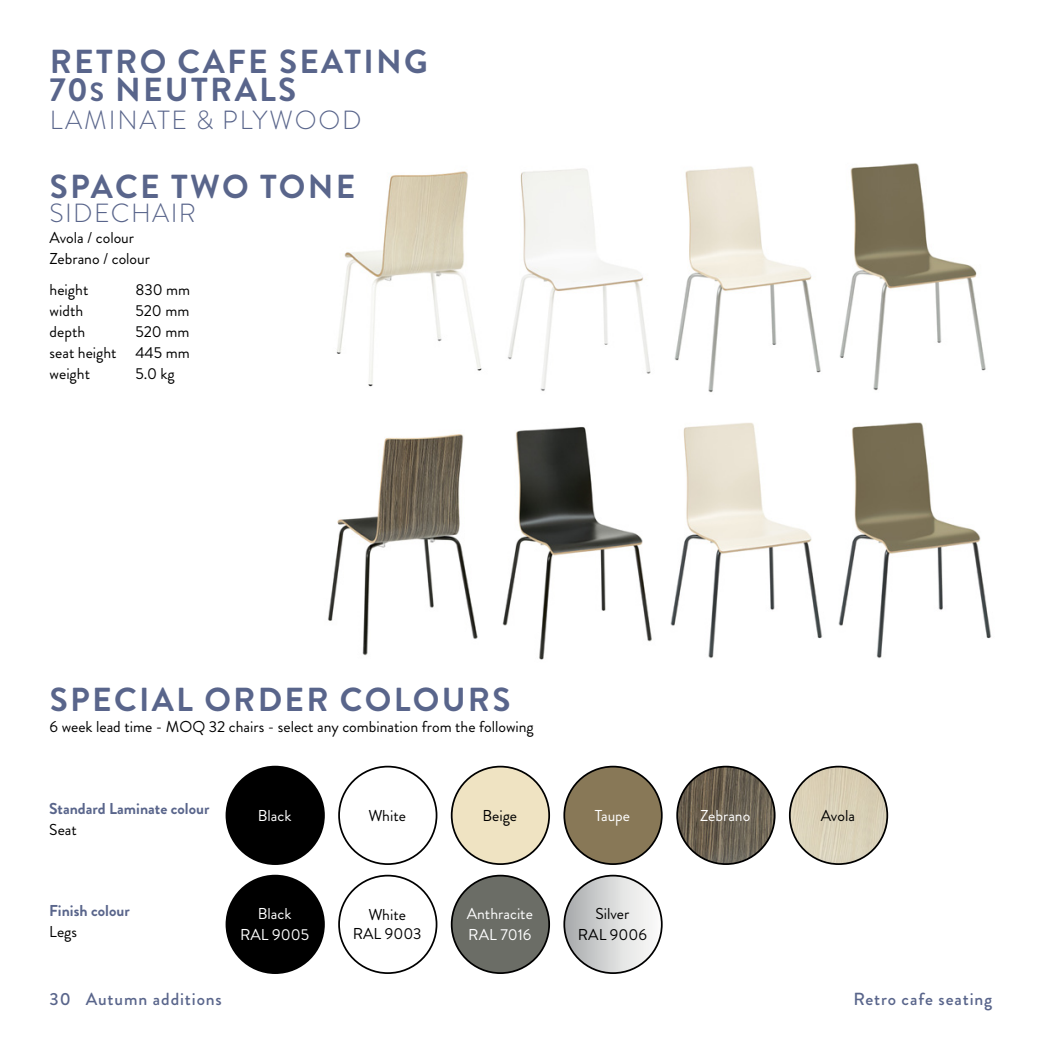
<style>
.page{position:relative;width:1042px;height:1042px;background:#fff}
.page>*{position:absolute;margin:0;border:0;box-sizing:border-box;transform-origin:0 0}
.t1{font:700 33.25px/28px "Brandon Grotesque";letter-spacing:.07em;color:#59658b}
.t2{font:300 26.25px "Brandon Grotesque";letter-spacing:.07em;color:#59658b}
.t3{font:500 17.5px "Brandon Grotesque";letter-spacing:.05em;color:#59658b}
.t4{font:15.75px/21px "Brandon Grotesque";color:#000;text-align:center}
.t5{font:15.75px/21px "Brandon Grotesque";color:#fff;text-align:center}
.t6{font:700 15.75px "Brandon Grotesque";color:#59658b}
.s1{font-size:26.25px}
</style>
<div class="page">
<img style="left:328px;top:434px;width:150px;height:222px">
<img style="left:508px;top:168px;width:143px;height:223px">
<img style="left:336px;top:171px;width:146px;height:216px">
<img style="left:674px;top:166px;width:147px;height:227px">
<img style="left:839px;top:163px;width:147px;height:228px">
<img style="left:502px;top:427px;width:150px;height:233px">
<img style="left:670px;top:423px;width:153px;height:235px">
<img style="left:838px;top:422px;width:154px;height:236px">
<div style="left:226px;top:766px;width:99px;height:99px;background:#000;border-radius:50%"></div>
<div style="left:226px;top:875px;width:99px;height:99px;background:#000;border-radius:50%"></div>
<div style="left:338px;top:766px;width:99px;height:99px;border:2px solid #000;border-radius:50%"></div>
<div style="left:452px;top:766px;width:97px;height:98px;background:#efe3c2;border-radius:50%"></div>
<div style="left:451px;top:766px;width:99px;height:99px;border:2px solid #000;border-radius:50%"></div>
<img style="left:677px;top:766px;width:97px;height:98px;border-radius:49px">
<div style="left:676px;top:766px;width:99px;height:99px;border:2px solid #000;border-radius:50%"></div>
<div style="left:564px;top:766px;width:98px;height:98px;background:#887857;border-radius:50%"></div>
<div style="left:563px;top:766px;width:99px;height:99px;border:2px solid #000;border-radius:50%"></div>
<img style="left:790px;top:766px;width:97px;height:98px;border-radius:49px">
<div style="left:789px;top:766px;width:99px;height:99px;border:2px solid #000;border-radius:50%"></div>
<div style="left:338px;top:875px;width:99px;height:99px;border:2px solid #000;border-radius:50%"></div>
<div style="left:452px;top:875px;width:97px;height:98px;background:#6b6d66;border-radius:50%"></div>
<div style="left:451px;top:875px;width:99px;height:99px;border:2px solid #000;border-radius:50%"></div>
<svg style="left:564px;top:875px;width:98px;height:98px;background:#d0d1d1"></svg>
<div style="left:563px;top:875px;width:99px;height:99px;border:2px solid #000;border-radius:50%"></div>
<h1 class="t1" style="left:50px;top:48px;width:380px">RETRO CAFE SEATING<br>70<span class="s1">S</span> NEUTRALS</h1>
<h2 class="t2" style="left:50px;top:102px;width:313px">LAMINATE &amp; PLYWOOD</h2>
<h1 class="t1" style="left:50px;top:173px;width:307px">SPACE TWO TONE</h1>
<h2 class="t2" style="left:50px;top:195px;width:148px">SIDECHAI R</h2>
<p class="t4" style="left:50px;top:228px;width:102px;text-align:left">Avola / colour<br>Zebrano / colour</p>
<p class="t4" style="left:50px;top:279px;width:40px">height</p>
<p class="t4" style="left:135px;top:279px;width:56px">830 mm</p>
<p class="t4" style="left:50px;top:300px;width:35px">width</p>
<p class="t4" style="left:135px;top:300px;width:56px">520 mm</p>
<p class="t4" style="left:50px;top:321px;width:37px">depth</p>
<p class="t4" style="left:50px;top:321px;width:142px;text-align:justify;text-indent:86px">520 mm seat height 445 mm weight</p>
<p class="t4" style="left:135px;top:363px;width:41px">5.0 kg</p>
<h1 class="t1" style="left:50px;top:686px;width:462px">SPECIAL ORDER COLOURS</h1>
<p class="t4" style="left:50px;top:716px;width:486px">6 week lead time - MOQ 32 chairs - select any combination from the following</p>
<p class="t6" style="left:49px;top:797px;width:162px">Standard Laminate colour</p>
<p class="t4" style="left:49px;top:819px;width:29px">Seat</p>
<p class="t5" style="left:258px;top:805px;width:35px">Black</p>
<p class="t6" style="left:49px;top:899px;width:82px">Finish colour</p>
<p class="t4" style="left:49px;top:921px;width:29px">Legs</p>
<p class="t3" style="left:50px;top:986px;width:174px">30 Autumn additions</p>
<p class="t5" style="left:240px;top:903px;width:70px">Black<br>RAL 9005</p>
<p class="t4" style="left:368px;top:805px;width:39px">White</p>
<p class="t4" style="left:482px;top:805px;width:36px">Beige</p>
<p class="t5" style="left:595px;top:805px;width:37px">Taupe</p>
<p class="t5" style="left:700px;top:805px;width:52px">Zebrano</p>
<p class="t4" style="left:353px;top:906px;width:70px;line-height:18.9px">White<br>RAL 9003</p>
<p class="t5" style="left:467px;top:903px;width:68px;text-align:left">Anthracite<br>RAL 7016</p>
<p class="t4" style="left:578px;top:903px;width:71px">Silver<br>RAL 9006</p>
<p class="t4" style="left:821px;top:805px;width:36px">Avola</p>
<p class="t3" style="left:853px;top:986px;width:140px">Retro cafe seating</p>
</div>
